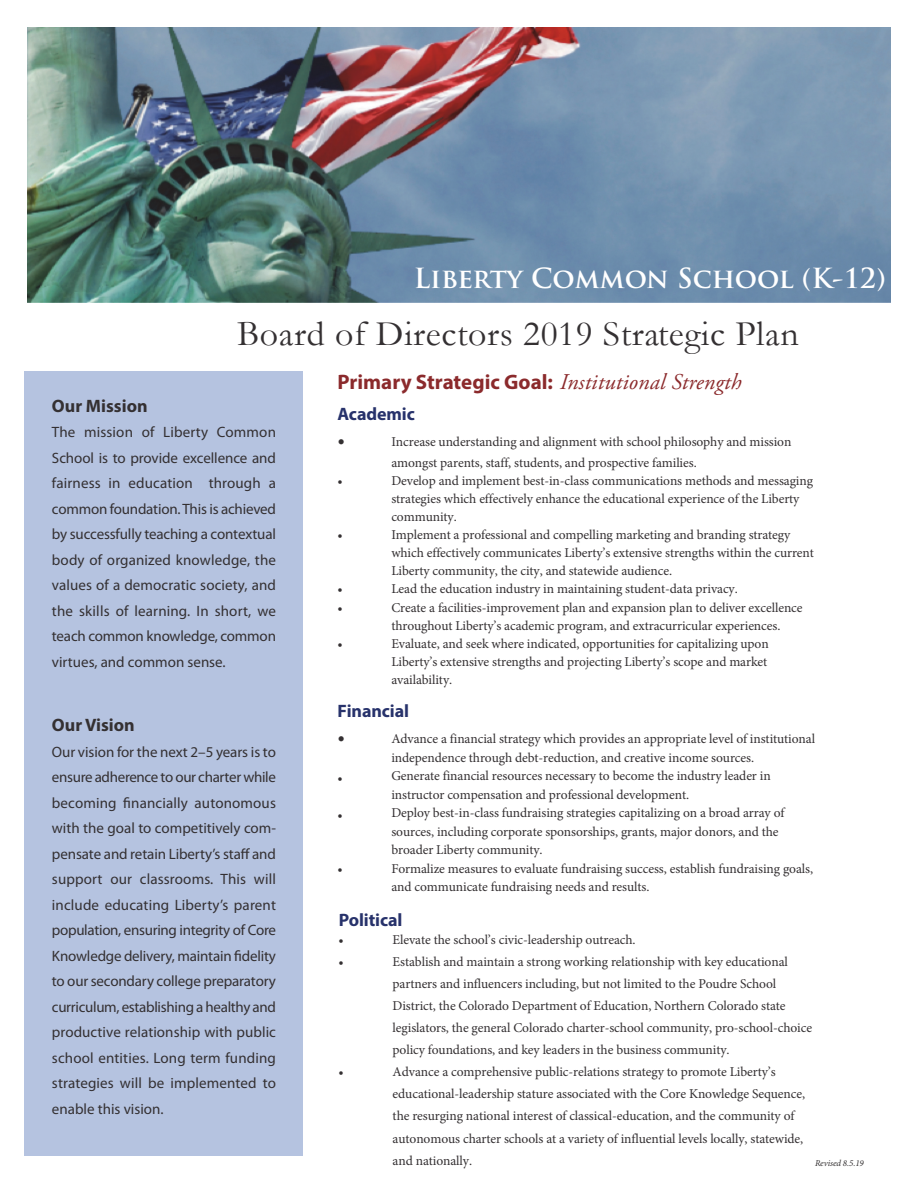
<style>
.page{position:relative;width:918px;height:1188px;background:#fff}
.page>*{position:absolute;margin:0;border:0;box-sizing:border-box;transform-origin:0 0}
.t1{font:36px "Garamond";letter-spacing:.015em;color:#343032}
.t2{font:700 27px "Trajan Pro";color:#fff}
.t3{font:700 21px "Myriad Pro";color:#8b2a2c}
.t4{font:19.5px "Minion Pro";color:#343032}
.t5{font:700 18px "Myriad Pro";letter-spacing:-.005em;color:#27326b}
.t6{font:700 18px "Myriad Pro";color:#343032}
.t7{font:15px/25.5px "Myriad Pro";color:#343032;text-align:justify}
.t8{font:13.5px/18.1px "Minion Pro";letter-spacing:-.005em;color:#343032}
.t9{font:italic 9px "Minion Pro";letter-spacing:-.01em;color:#343132}
.s1{font-family:"Adobe Garamond Pro";font-weight:400;font-style:italic;font-size:22.5px}
.s2{font-size:19.5px}
</style>
<div class="page">
<img style="left:27px;top:27px;width:864px;height:275px">
<div style="left:25px;top:371px;width:278px;height:785px;background:#b5c3e0"></div>
<h2 class="t2" style="left:414px;top:263px;width:473px">Liberty Common School (K-12)</h2>
<h1 class="t1" style="left:237px;top:309px;width:563px">Board of Directors 2019 Strategic Plan</h1>
<h3 class="t3" style="left:338px;top:374px;width:406px">Primary Strategic Goal: <span class="s1">Institutional Strength</span></h3>
<h3 class="t5" style="left:338px;top:407px;width:79px">Academic</h3>
<p class="t8" style="left:391px;top:431px;width:402px;line-height:21px;text-indent:-54px"><span class="s2">•</span> Increase understanding and alignment with school philosophy and mission amongst parents, staff, students, and prospective families.</p>
<p class="t8" style="left:337px;top:471px;width:7px">•</p>
<p class="t8" style="left:391px;top:471px;width:423px">Develop and implement best-in-class communications methods and messaging strategies which effectively enhance the educational experience of the Liberty community.</p>
<p class="t8" style="left:337px;top:526px;width:7px">•</p>
<p class="t8" style="left:391px;top:526px;width:424px">Implement a professional and compelling marketing and branding strategy which effectively communicates Liberty’s extensive strengths within the current<br>Liberty community, the city, and statewide audience.</p>
<p class="t8" style="left:337px;top:580px;width:7px">•</p>
<p class="t8" style="left:391px;top:580px;width:348px">Lead the education industry in maintaining student-data privacy.</p>
<p class="t8" style="left:337px;top:598px;width:7px">•</p>
<p class="t8" style="left:337px;top:635px;width:7px">•</p>
<h3 class="t6" style="left:52px;top:399px;width:97px">Our Mission</h3>
<p class="t7" style="left:52px;top:421px;width:226px">The mission of Liberty Common School is to provide excellence and fairness in education through a common foundation. This is achieved by successfully teaching a contextual body of organized knowledge, the values of a democratic society, and the skills of learning. In short, we teach common knowledge, common virtues, and common sense.</p>
<p class="t8" style="left:391px;top:598px;width:413px">Create a facilities-improvement plan and expansion plan to deliver excellence throughout Liberty’s academic program, and extracurricular experiences.<br>Evaluate, and seek where indicated, opportunities for capitalizing upon Liberty’s extensive strengths and projecting Liberty’s scope and market availability.</p>
<h3 class="t5" style="left:337px;top:704px;width:73px">Financial</h3>
<h3 class="t4" style="left:337px;top:724px;width:9px">•</h3>
<p class="t8" style="left:337px;top:769px;width:7px">•</p>
<p class="t8" style="left:337px;top:805px;width:7px">•</p>
<h3 class="t6" style="left:52px;top:718px;width:84px">Our Vision</h3>
<p class="t7" style="left:52px;top:740px;width:226px">Our vision for the next 2–5 years is to ensure adherence to our charter while becoming financially autonomous with the goal to competitively com&shy;pensate and retain Liberty’s staff and support our classrooms. This will include educating Liberty’s parent population, ensuring integrity of Core Knowledge delivery, maintain fidelity to our secondary college preparatory curriculum, establishing a healthy and productive relationship with public school entities. Long term funding strategies will be implemented to enable this vision.</p>
<p class="t8" style="left:391px;top:730px;width:425px">Advance a financial strategy which provides an appropriate level of institutional independence through debt-reduction, and creative income sources.<br>Generate financial resources necessary to become the industry leader in instructor compensation and professional development.<br>Deploy best-in-class fundraising strategies capitalizing on a broad array of sources, including corporate sponsorships, grants, major donors, and the broader Liberty community.<br>Formalize measures to evaluate fundraising success, establish fundraising goals, and communicate fundraising needs and results.</p>
<h3 class="t5" style="left:339px;top:913px;width:65px">Political</h3>
<p class="t8" style="left:339px;top:931px;width:7px">•</p>
<p class="t8" style="left:393px;top:931px;width:245px">Elevate the school’s civic-leadership outreach.</p>
<p class="t8" style="left:339px;top:953px;width:7px">•</p>
<p class="t8" style="left:393px;top:951px;width:421px;line-height:22px">Establish and maintain a strong working relationship with key educational partners and influencers including, but not limited to the Poudre School District, the Colorado Department of Education, Northern Colorado state legislators, the general Colorado charter-school community, pro-school-choice policy foundations, and key leaders in the business community.</p>
<p class="t8" style="left:339px;top:1063px;width:7px">•</p>
<p class="t8" style="left:393px;top:1061px;width:414px;line-height:22px">Advance a comprehensive public-relations strategy to promote Liberty’s educational-leadership stature associated with the Core Knowledge Sequence, the resurging national interest of classical-education, and the community of autonomous charter schools at a variety of influential levels locally, statewide, and nationally.</p>
<p class="t8" style="left:337px;top:860px;width:7px">•</p>
<p class="t9" style="left:815px;top:1157px;width:50px">Revised 8.5.19</p>
</div>
